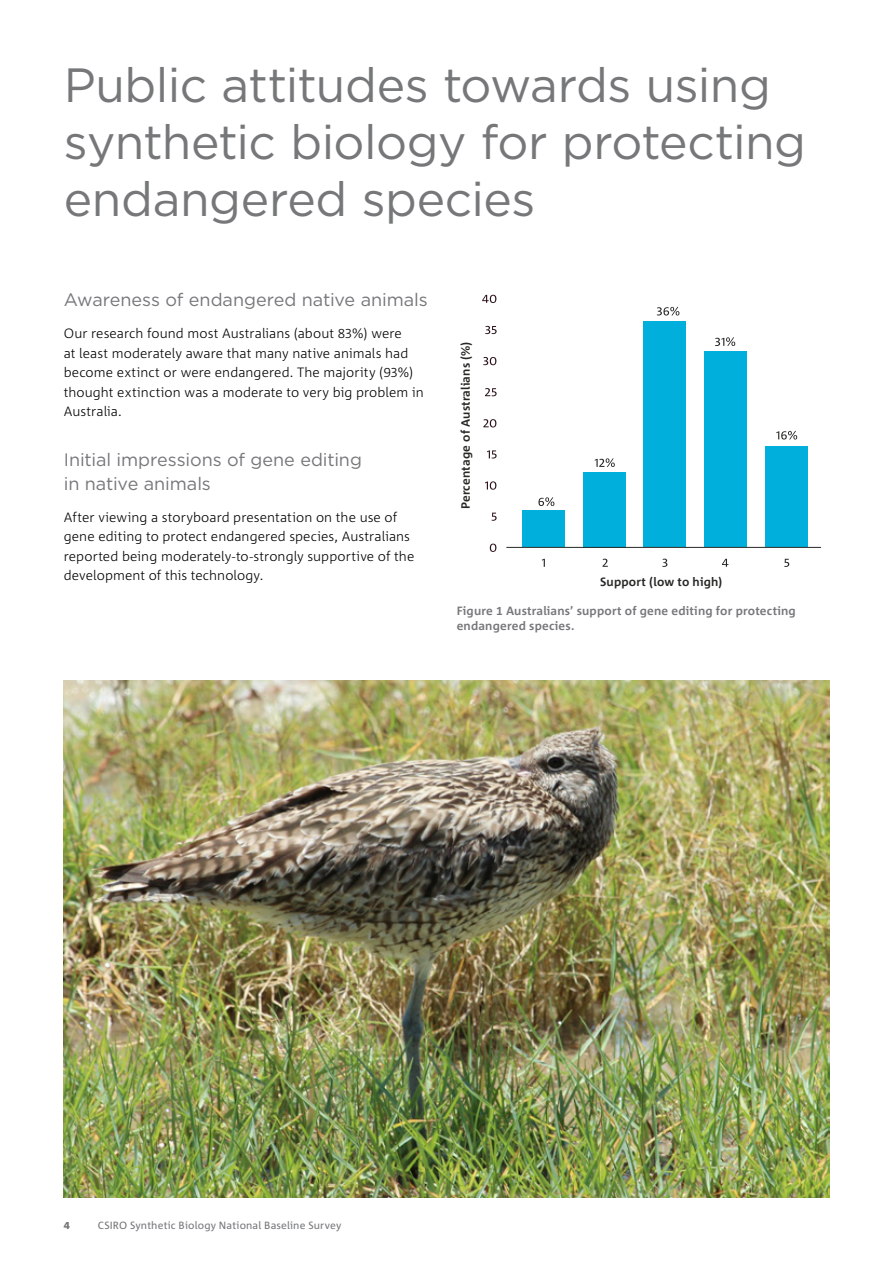
<style>
.page{position:relative;width:893px;height:1263px;background:#fff}
.page>*{position:absolute;margin:0;border:0;box-sizing:border-box;transform-origin:0 0}
.H1_Page_Title_A4{font:48px/57px "Gotham";letter-spacing:-.01em;color:#757779}
.H2_Heading{font:18px/24px "Gotham";letter-spacing:-.005em;color:#757779}
.Body_Copy{font:300 13.5px/19.5px "Corpid C1";letter-spacing:.005em;color:#000}
.t1{font:700 12px/14.2px "Corpid C1";letter-spacing:.015em;color:#757779}
.t2{font:700 12px "Corpid C1";letter-spacing:.01em;color:#272724}
.t3{font:10.5px "Corpid C1";letter-spacing:.015em;color:#757779}
.t4{font:800 10.5px "Corpid C1";color:#757779}
</style>
<div class="page">
<img style="left:64px;top:681px;width:766px;height:517px">
<div style="left:765px;top:446px;width:43px;height:101px;background:#00afdb"></div>
<div style="left:704px;top:352px;width:43px;height:195px;background:#00afdb"></div>
<div style="left:643px;top:322px;width:43px;height:225px;background:#00afdb"></div>
<div style="left:522px;top:510px;width:43px;height:37px;background:#00afdb"></div>
<svg style="left:602px;top:559px;width:6px;height:8px"></svg>
<svg style="left:784px;top:559px;width:5px;height:8px"></svg>
<svg style="left:542px;top:559px;width:3px;height:8px"></svg>
<svg style="left:776px;top:431px;width:21px;height:9px"></svg>
<svg style="left:657px;top:307px;width:22px;height:9px"></svg>
<svg style="left:538px;top:497px;width:16px;height:9px"></svg>
<svg style="left:490px;top:544px;width:6px;height:8px"></svg>
<svg style="left:492px;top:513px;width:5px;height:8px"></svg>
<svg style="left:485px;top:481px;width:11px;height:9px"></svg>
<svg style="left:487px;top:450px;width:10px;height:8px"></svg>
<svg style="left:483px;top:419px;width:13px;height:8px"></svg>
<svg style="left:485px;top:388px;width:12px;height:8px"></svg>
<svg style="left:483px;top:357px;width:13px;height:8px"></svg>
<svg style="left:485px;top:326px;width:12px;height:8px"></svg>
<svg style="left:482px;top:295px;width:14px;height:8px"></svg>
<div style="left:583px;top:472px;width:42px;height:75px;background:#00afdb"></div>
<svg style="left:662px;top:559px;width:5px;height:8px"></svg>
<svg style="left:722px;top:559px;width:6px;height:8px"></svg>
<svg style="left:595px;top:458px;width:20px;height:9px"></svg>
<svg style="left:715px;top:337px;width:20px;height:9px"></svg>
<hr style="left:506px;top:547px;width:315px;height:1px;background:#272724">
<h1 class="H1_Page_Title_A4" style="left:64px;top:56px;width:744px">Public attitudes towards using synthetic biology for protecting endangered species</h1>
<h2 class="H2_Heading" style="left:64px;top:287px;width:366px">Awareness of endangered native animals</h2>
<p class="Body_Copy" style="left:64px;top:323px;width:361px">Our research found most Australians (about 83%) were<br>at least moderately aware that many native animals had become extinct or were endangered. The majority (93%) thought extinction was a moderate to very big problem in Australia.</p>
<h2 class="H2_Heading" style="left:64px;top:447px;width:300px">Initial impressions of gene editing in native animals</h2>
<p class="Body_Copy" style="left:64px;top:507px;width:352px">After viewing a storyboard presentation on the use of gene editing to protect endangered species, Australians reported being moderately-to-strongly supportive of the development of this technology.</p>
<p class="t2" style="left:458px;top:509px;width:169px;rotate:-90deg">Percentage of Australians (%)</p>
<p class="t2" style="left:600px;top:574px;width:123px">Support (low to high)</p>
<p class="t1" style="left:457px;top:604px;width:341px">Figure 1 Australians’ support of gene editing for protecting endangered species.</p>
<p class="t4" style="left:64px;top:1218px;width:8px">4</p>
<p class="t3" style="left:98px;top:1218px;width:245px">CSIRO Synthetic Biology National Baseline Survey</p>
</div>
